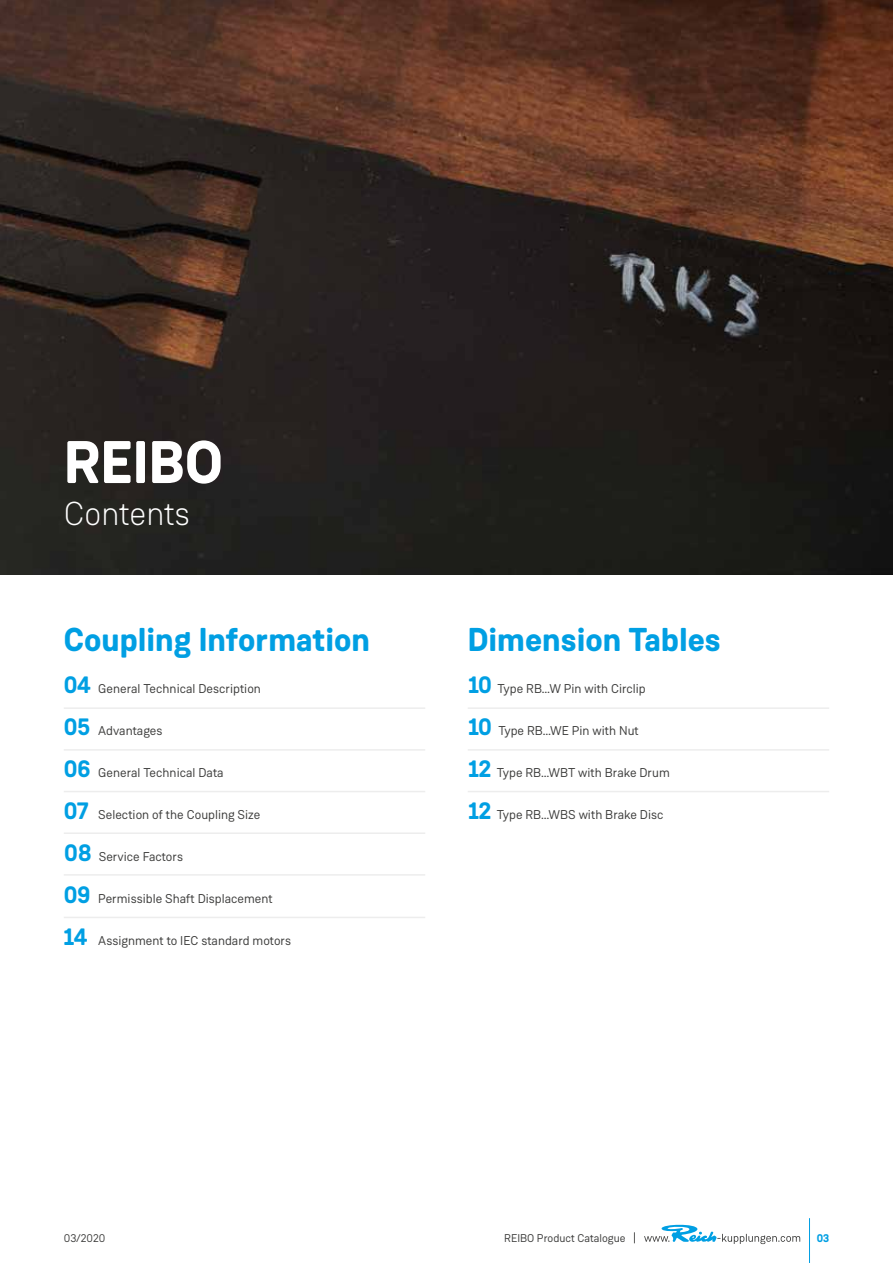
<style>
.page{position:relative;width:893px;height:1263px;background:#fff}
.page>*{position:absolute;margin:0;border:0;box-sizing:border-box;transform-origin:0 0}
.t1{font:700 60px "Weissenhof Grotesk";color:#fff}
.t2{font:700 33px "Weissenhof Grotesk";color:#009fe3}
.t3{font:300 33px "Weissenhof Grotesk";color:#fff}
.t4{font:12.75px "Weissenhof Grotesk";color:#3c3c3b}
.t5{font:11.25px "Weissenhof Grotesk";color:#3c3c3b}
.t6{font:700 11.25px "Weissenhof Grotesk";color:#009fe3}
.s1{font-weight:700;font-size:24px;color:#009fe3}
</style>
<div class="page">
<hr style="left:809px;top:1218px;width:1px;height:45px;background:#009fe3">
<svg style="left:644px;top:1224px;width:156px;height:20px"></svg>
<img style="left:0;top:0;width:893px;height:574px">
<hr style="left:64px;top:707px;width:361px;height:2px;background:#ededed">
<hr style="left:468px;top:707px;width:361px;height:2px;background:#ededed">
<hr style="left:64px;top:749px;width:361px;height:2px;background:#ededed">
<hr style="left:468px;top:749px;width:361px;height:2px;background:#ededed">
<hr style="left:64px;top:791px;width:361px;height:1px;background:#ededed">
<hr style="left:468px;top:791px;width:361px;height:1px;background:#ededed">
<hr style="left:64px;top:832px;width:361px;height:2px;background:#ededed">
<hr style="left:64px;top:874px;width:361px;height:2px;background:#ededed">
<hr style="left:64px;top:917px;width:361px;height:1px;background:#ededed">
<h1 class="t1" style="left:64px;top:424px;width:161px">REIBO</h1>
<h2 class="t3" style="left:64px;top:494px;width:128px">Contents</h2>
<h2 class="t2" style="left:64px;top:619px;width:308px">Coupling Information</h2>
<h2 class="t2" style="left:468px;top:619px;width:255px">Dimension Tables</h2>
<p class="t4" style="left:64px;top:681px;width:199px"><span class="s1">04</span> General Technical Description</p>
<p class="t4" style="left:64px;top:723px;width:100px"><span class="s1">05</span> Advantages</p>
<p class="t4" style="left:64px;top:765px;width:161px"><span class="s1">06</span> General Technical Data</p>
<p class="t4" style="left:64px;top:807px;width:198px"><span class="s1">07</span> Selection of the Coupling Size</p>
<p class="t4" style="left:64px;top:849px;width:120px"><span class="s1">08</span> Service Factors</p>
<p class="t4" style="left:64px;top:891px;width:211px"><span class="s1">09</span> Permissible Shaft Displacement</p>
<p class="t4" style="left:64px;top:933px;width:229px"><span class="s1">14</span> Assignment to IEC standard motors</p>
<p class="t4" style="left:468px;top:681px;width:179px"><span class="s1">10</span> Type RB…W Pin with Circlip</p>
<p class="t4" style="left:468px;top:723px;width:172px"><span class="s1">10</span> Type RB…WE Pin with Nut</p>
<p class="t4" style="left:468px;top:765px;width:203px"><span class="s1">12</span> Type RB…WBT with Brake Drum</p>
<p class="t4" style="left:468px;top:807px;width:197px"><span class="s1">12</span> Type RB…WBS with Brake Disc</p>
<p class="t5" style="left:64px;top:1231px;width:43px">03/2020</p>
<p class="t5" style="left:504px;top:1231px;width:123px">REIBO Product Catalogue</p>
<p class="t6" style="left:817px;top:1231px;width:14px">03</p>
</div>
